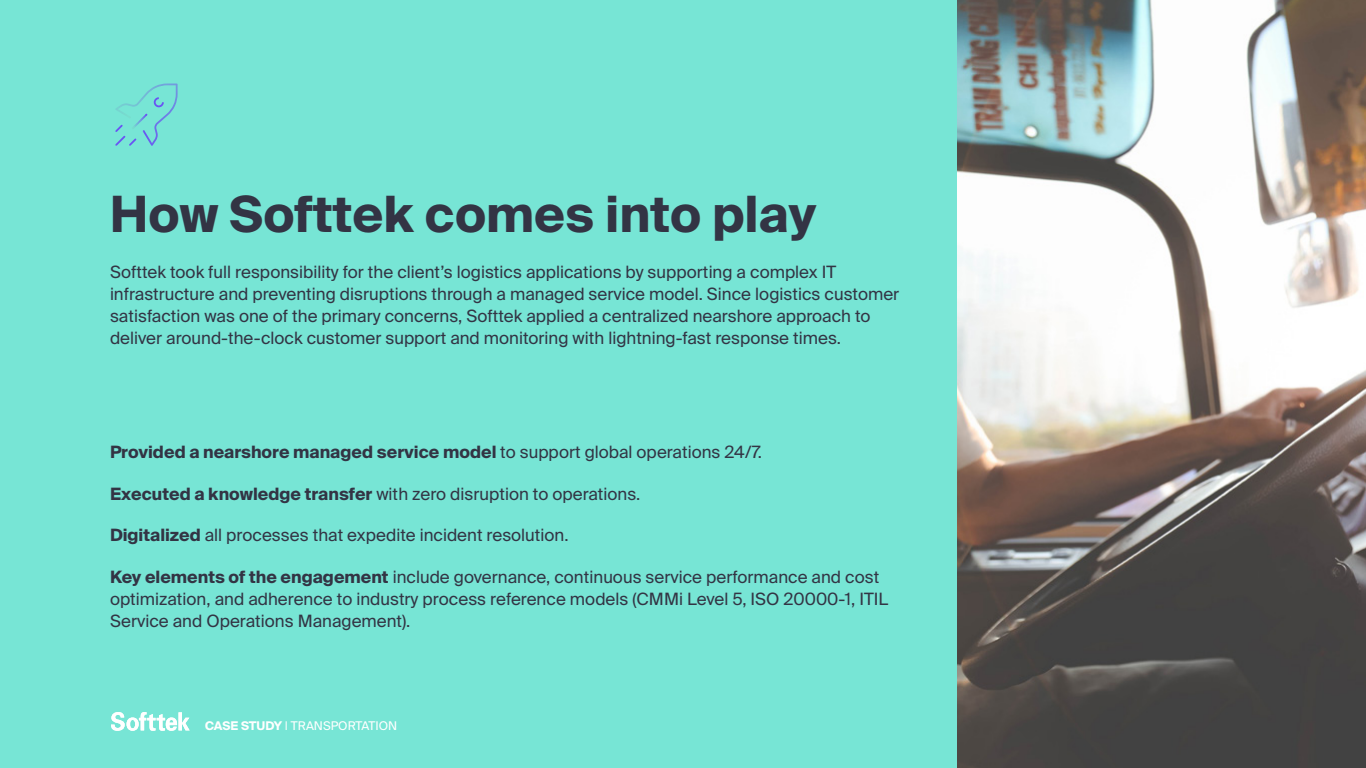
<style>
.page{position:relative;width:1366px;height:768px;background:#fff}
.page>*{position:absolute;margin:0;border:0;box-sizing:border-box;transform-origin:0 0}
.t1{font:700 50px "Suisse Intl";color:#333444}
.t2{font:17px/22px "Suisse Intl";color:#333444}
.t3{font:700 17px "Suisse Intl";color:#333444}
.t4{font:12px "Suisse Intl";color:#fff}
.s1{font-weight:400}
.s2{font-weight:700}
</style>
<div class="page">
<div style="left:0;top:0;width:959px;height:768px;background:#77e5d5"></div>
<img style="left:957px;top:0;width:409px;height:768px">
<svg style="left:115px;top:84px;width:63px;height:62px"></svg>
<svg style="left:111px;top:712px;width:79px;height:19px"></svg>
<p class="t1" style="left:110px;top:186px;width:708px">How Softtek comes into play</p>
<p class="t2" style="left:110px;top:261px;width:791px">Softtek took full responsibility for the client’s logistics applications by supporting a complex IT infrastructure and preventing disruptions through a managed service model. Since logistics customer satisfaction was one of the primary concerns, Softtek applied a centralized nearshore approach to deliver around-the-clock customer support and monitoring with lightning-fast response times.</p>
<p class="t3" style="left:110px;top:442px;width:654px">Provided a nearshore managed service model <span class="s1">to support global operations 24/7.</span></p>
<p class="t2" style="left:110px;top:483px;width:532px"><span class="s2">Executed a knowledge transfer</span> with zero disruption to operations.</p>
<p class="t2" style="left:110px;top:524px;width:460px"><span class="s2">Digitalized</span> all processes that expedite incident resolution.</p>
<p class="t2" style="left:110px;top:566px;width:780px"><span class="s2">Key elements of the engagement</span> include governance, continuous service performance and cost optimization, and adherence to industry process reference models (CMMi Level 5, ISO 20000-1, ITIL<br>Service and Operations Management).</p>
<p class="t4" style="left:205px;top:719px;width:194px"><span class="s2">CASE STUDY</span> | TRANSPORTATION</p>
</div>
